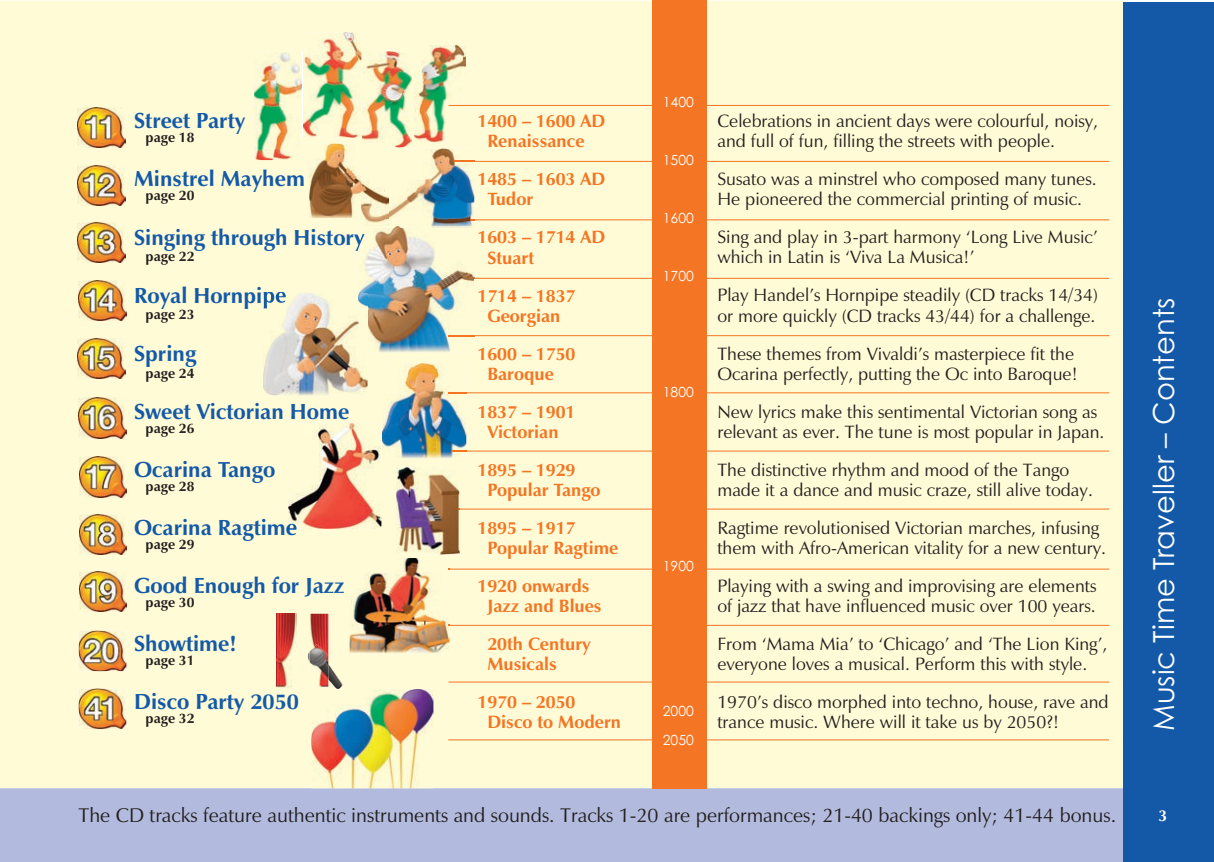
<style>
.page{position:relative;width:1214px;height:862px;background:#fff}
.page>*{position:absolute;margin:0;border:0;box-sizing:border-box;transform-origin:0 0}
.t1{font:29px "Century Gothic";color:#fff}
.t2{font:700 22px "Zapf Humanist 601 BT";color:#1359a8}
.t3{font:20px "Zapf Humanist 601 BT";color:#231f20}
.t4{font:18px/20px "Zapf Humanist 601 BT";color:#231f20}
.t5{font:700 18px/20px "Zapf Humanist 601 BT";color:#f47523}
.t6{font:700 16px "Zapf Humanist 601 BT";color:#fff}
.t7{font:700 14px "Zapf Humanist 601 BT";color:#231f20}
.t8{font:14px/29px "Century Gothic";color:#fff}
</style>
<div class="page">
<div style="left:0;top:1px;width:1123px;height:787px;background:#fffbd6"></div>
<div style="left:1123px;top:2px;width:90px;height:860px;background:#1359a8"></div>
<div style="left:0;top:788px;width:1123px;height:74px;background:#b2bbdd"></div>
<img style="left:78px;top:107px;width:47px;height:41px">
<img style="left:78px;top:165px;width:47px;height:40px">
<img style="left:78px;top:222px;width:47px;height:41px">
<img style="left:79px;top:280px;width:47px;height:41px">
<img style="left:78px;top:338px;width:47px;height:40px">
<img style="left:79px;top:398px;width:47px;height:40px">
<img style="left:79px;top:456px;width:48px;height:41px">
<img style="left:79px;top:514px;width:48px;height:41px">
<img style="left:79px;top:571px;width:48px;height:40px">
<img style="left:79px;top:630px;width:47px;height:41px">
<img style="left:79px;top:688px;width:47px;height:41px">
<img style="left:362px;top:51px;width:49px;height:96px">
<img style="left:254px;top:52px;width:49px;height:108px">
<img style="left:303px;top:32px;width:58px;height:106px">
<img style="left:303px;top:52px;width:1px;height:86px">
<img style="left:415px;top:46px;width:50px;height:95px">
<img style="left:263px;top:293px;width:104px;height:103px">
<img style="left:288px;top:423px;width:93px;height:106px">
<img style="left:311px;top:689px;width:122px;height:99px">
<img style="left:311px;top:788px;width:122px;height:1px">
<img style="left:309px;top:681px;width:19px;height:6px">
<img style="left:309px;top:614px;width:19px;height:30px">
<img style="left:277px;top:614px;width:19px;height:73px">
<img style="left:309px;top:144px;width:79px;height:74px">
<img style="left:362px;top:144px;width:26px;height:3px">
<div style="left:652px;top:0;width:54px;height:788px;background:#f47523"></div>
<hr style="left:448px;top:161px;width:661px;height:1px;background:#f47523">
<hr style="left:469px;top:278px;width:639px;height:1px;background:#f47523">
<hr style="left:448px;top:335px;width:661px;height:1px;background:#f47523">
<hr style="left:448px;top:392px;width:661px;height:1px;background:#f47523">
<hr style="left:448px;top:450px;width:661px;height:1px;background:#f47523">
<hr style="left:448px;top:508px;width:661px;height:1px;background:#f47523">
<hr style="left:448px;top:568px;width:661px;height:1px;background:#f47523">
<hr style="left:448px;top:625px;width:661px;height:1px;background:#f47523">
<hr style="left:448px;top:681px;width:661px;height:1px;background:#f47523">
<hr style="left:448px;top:739px;width:660px;height:1px;background:#f47523">
<hr style="left:448px;top:105px;width:661px;height:1px;background:#f47523">
<hr style="left:448px;top:219px;width:661px;height:1px;background:#f47523">
<img style="left:328px;top:656px;width:22px;height:33px">
<svg style="left:304px;top:651px;width:5px;height:11px"></svg>
<img style="left:309px;top:644px;width:19px;height:37px">
<img style="left:362px;top:149px;width:112px;height:77px">
<img style="left:362px;top:149px;width:26px;height:69px">
<svg style="left:448px;top:161px;width:26px;height:1px"></svg>
<svg style="left:448px;top:219px;width:26px;height:1px"></svg>
<img style="left:381px;top:363px;width:85px;height:95px">
<img style="left:381px;top:423px;width:1px;height:35px">
<svg style="left:448px;top:392px;width:18px;height:1px"></svg>
<svg style="left:448px;top:450px;width:18px;height:1px"></svg>
<img style="left:349px;top:558px;width:100px;height:95px">
<img style="left:396px;top:467px;width:63px;height:87px">
<img style="left:358px;top:226px;width:116px;height:126px">
<img style="left:358px;top:293px;width:9px;height:59px">
<svg style="left:448px;top:335px;width:26px;height:1px"></svg>
<p class="t2" style="left:134px;top:107px;width:113px">Street Party</p>
<p class="t7" style="left:146px;top:129px;width:50px">page 18</p>
<p class="t2" style="left:134px;top:165px;width:172px">Minstrel Mayhem</p>
<p class="t7" style="left:146px;top:187px;width:50px">page 20</p>
<p class="t2" style="left:134px;top:223px;width:232px">Singing through History</p>
<p class="t7" style="left:146px;top:247px;width:50px">page 22</p>
<p class="t2" style="left:134px;top:281px;width:154px">Royal Hornpipe</p>
<p class="t7" style="left:146px;top:305px;width:50px">page 23</p>
<p class="t2" style="left:134px;top:339px;width:64px">Spring</p>
<p class="t7" style="left:146px;top:364px;width:50px">page 24</p>
<p class="t2" style="left:134px;top:397px;width:217px">Sweet Victorian Home</p>
<p class="t7" style="left:146px;top:419px;width:50px">page 26</p>
<p class="t2" style="left:134px;top:455px;width:143px">Ocarina Tango</p>
<p class="t7" style="left:146px;top:477px;width:50px">page 28</p>
<p class="t2" style="left:134px;top:513px;width:164px">Ocarina Ragtime</p>
<p class="t7" style="left:146px;top:535px;width:50px">page 29</p>
<p class="t2" style="left:134px;top:571px;width:212px">Good Enough for Jazz</p>
<p class="t7" style="left:146px;top:593px;width:50px">page 30</p>
<p class="t2" style="left:134px;top:629px;width:104px">Showtime!</p>
<p class="t7" style="left:146px;top:651px;width:50px">page 31</p>
<p class="t2" style="left:134px;top:687px;width:166px">Disco Party 2050</p>
<p class="t7" style="left:146px;top:709px;width:50px">page 32</p>
<p class="t5" style="left:487px;top:111px;width:119px;text-indent:-10px">1400 – 1600 AD<br>Renaissance</p>
<p class="t5" style="left:487px;top:169px;width:119px;text-indent:-10px">1485 – 1603 AD<br>Tudor</p>
<p class="t5" style="left:487px;top:227px;width:119px;text-indent:-10px">1603 – 1714 AD<br>Stuart</p>
<p class="t5" style="left:477px;top:285px;width:99px;text-align:center">1714 – 1837<br>Georgian</p>
<p class="t5" style="left:487px;top:343px;width:90px;text-indent:-10px">1600 – 1750<br>Baroque</p>
<p class="t5" style="left:477px;top:401px;width:99px;text-align:center">1837 – 1901<br>Victorian</p>
<p class="t5" style="left:487px;top:459px;width:115px;text-indent:-10px">1895 – 1929<br>Popular Tango</p>
<p class="t5" style="left:487px;top:517px;width:132px;text-indent:-10px">1895 – 1917<br>Popular Ragtime</p>
<p class="t5" style="left:487px;top:575px;width:116px;text-indent:-10px">1920 onwards<br>Jazz and Blues</p>
<p class="t5" style="left:487px;top:633px;width:105px">20th Century<br>Musicals</p>
<p class="t5" style="left:487px;top:691px;width:135px;text-indent:-10px">1970 – 2050<br>Disco to Modern</p>
<p class="t8" style="left:662px;top:87px;width:33px">1400</p>
<p class="t8" style="left:662px;top:145px;width:33px">1500</p>
<p class="t8" style="left:662px;top:203px;width:33px">1600</p>
<p class="t8" style="left:662px;top:261px;width:33px">1700</p>
<p class="t8" style="left:662px;top:377px;width:33px">1800</p>
<p class="t8" style="left:662px;top:551px;width:33px">1900</p>
<p class="t8" style="left:662px;top:696px;width:33px">2000<br>2050</p>
<p class="t4" style="left:717px;top:111px;width:382px">Celebrations in ancient days were colourful, noisy, and full of fun, filling the streets with people.</p>
<p class="t4" style="left:717px;top:169px;width:380px">Susato was a minstrel who composed many tunes.<br>He pioneered the commercial printing of music.</p>
<p class="t4" style="left:717px;top:227px;width:382px">Sing and play in 3-part harmony ‘Long Live Music’ which in Latin is ‘Viva La Musica!’</p>
<p class="t4" style="left:717px;top:285px;width:382px">Play Handel’s Hornpipe steadily (CD tracks 14/34) or more quickly (CD tracks 43/44) for a challenge.</p>
<p class="t4" style="left:717px;top:343px;width:361px">These themes from Vivaldi’s masterpiece fit the<br>Ocarina perfectly, putting the Oc into Baroque!</p>
<p class="t4" style="left:717px;top:401px;width:388px">New lyrics make this sentimental Victorian song as relevant as ever. The tune is most popular in Japan.</p>
<p class="t4" style="left:717px;top:459px;width:377px">The distinctive rhythm and mood of the Tango made it a dance and music craze, still alive today.</p>
<p class="t4" style="left:717px;top:517px;width:390px">Ragtime revolutionised Victorian marches, infusing them with Afro-American vitality for a new century.</p>
<p class="t4" style="left:717px;top:575px;width:380px">Playing with a swing and improvising are elements of jazz that have influenced music over 100 years.</p>
<p class="t4" style="left:717px;top:633px;width:391px">From ‘Mama Mia’ to ‘Chicago’ and ‘The Lion King’, everyone loves a musical. Perform this with style.</p>
<p class="t4" style="left:717px;top:691px;width:393px">1970’s disco morphed into techno, house, rave and trance music. Where will it take us by 2050?!</p>
<h1 class="t1" style="left:1145px;top:731px;width:435px;rotate:-90deg">Music Time Traveller – Contents</h1>
<p class="t3" style="left:78px;top:802px;width:1039px">The CD tracks feature authentic instruments and sounds. Tracks 1-20 are performances; 21-40 backings only; 41-44 bonus.</p>
<p class="t6" style="left:1158px;top:806px;width:10px">3</p>
</div>
